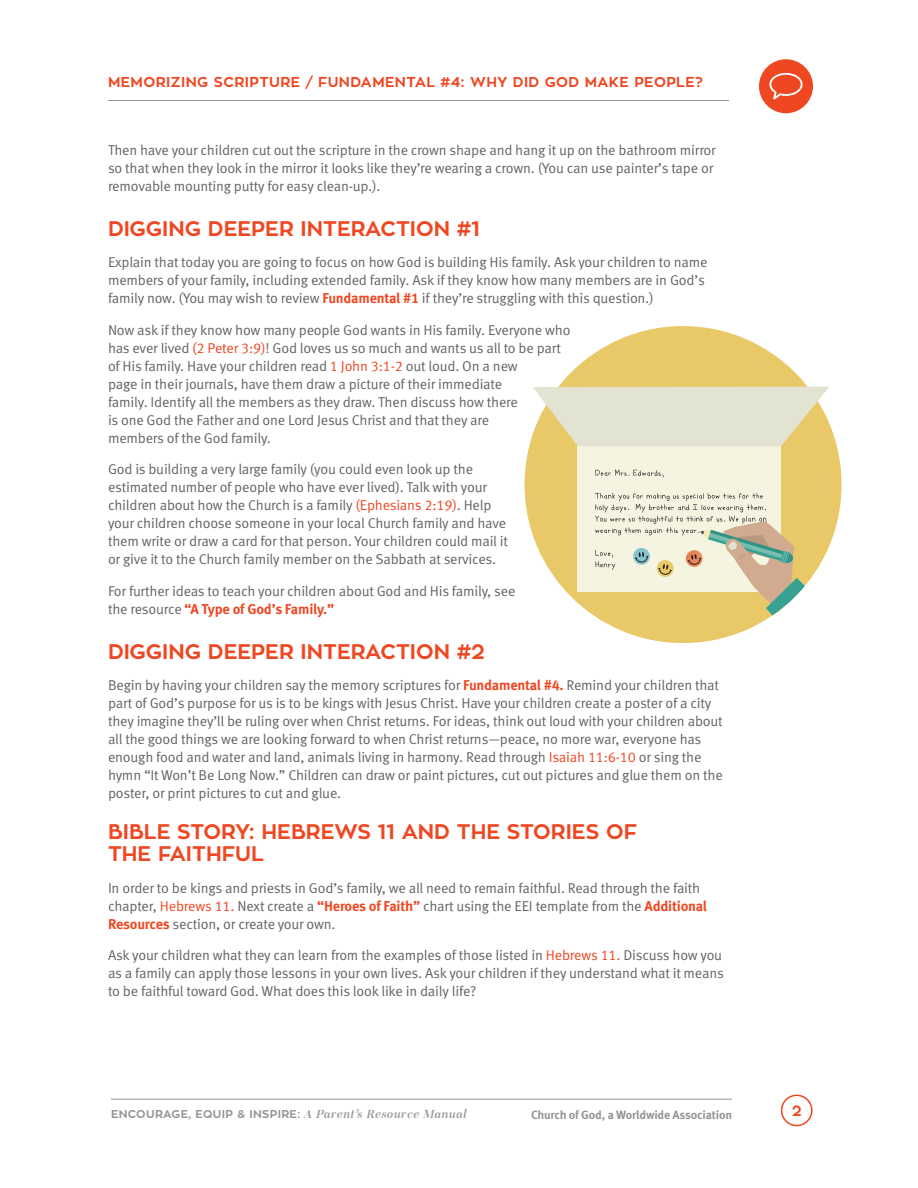
<style>
.page{position:relative;width:918px;height:1188px;background:#fff}
.page>*{position:absolute;margin:0;border:0;box-sizing:border-box;transform-origin:0 0}
.t1{font:700 21px "Zona Pro";color:#ef4722}
.t2{font:700 15px "Zona Pro";color:#ef4722}
.t3{font:14.25px/18px "Meta OT Norm";letter-spacing:-.015em;color:#636366}
.t4{font:700 14.25px "Zona Pro";letter-spacing:.03em;color:#ef4722}
.t5{font:700 12px "Meta OT";letter-spacing:-.015em;color:#939598}
.t6{font:700 11.25px "Zona Pro";letter-spacing:.03em;color:#939598}
.s1{font-family:"Meta OT";font-weight:700;color:#ef4722}
.s2{color:#ef4722}
.s3{font-family:"Chapaza Abigail";font-weight:400;font-style:italic;font-size:12px}
</style>
<div class="page">
<hr style="left:108px;top:100px;width:621px;height:1px;background:#939598">
<div style="left:759px;top:59px;width:54px;height:54px;background:#ef4722;border-radius:50%"></div>
<svg style="left:769px;top:72px;width:34px;height:28px"></svg>
<div style="left:781px;top:1095px;width:32px;height:31px;border:2px solid #ef4722;border-radius:50%"></div>
<hr style="left:111px;top:1099px;width:621px;height:1px;background:#939598">
<div style="left:525px;top:326px;width:317px;height:317px;background:#e9c868;border-radius:50%"></div>
<div style="left:578px;top:446px;width:203px;height:146px;background:#f4f4e0"></div>
<svg style="left:533px;top:387px;width:297px;height:59px"></svg>
<svg style="left:595px;top:470px;width:69px;height:7px"></svg>
<svg style="left:595px;top:493px;width:247px;height:150px"></svg>
<p class="t4" style="left:108px;top:72px;width:596px">MEMORIZING SCRIPTURE / FUNDAMENTAL #4: WHY DID GOD MAKE PEOPLE?</p>
<p class="t3" style="left:108px;top:141px;width:609px">Then have your children cut out the scripture in the crown shape and hang it up on the bathroom mirror so that when they look in the mirror it looks like they’re wearing a crown. (You can use painter’s tape or removable mounting putty for easy clean-up.).</p>
<p class="t1" style="left:108px;top:215px;width:374px">DIGGING DEEPER INTERACTION #1</p>
<p class="t3" style="left:108px;top:254px;width:601px">Explain that today you are going to focus on how God is building His family. Ask your children to name members of your family, including extended family. Ask if they know how many members are in God’s family now. (You may wish to review <span class="s1">Fundamental #1</span> if they’re struggling with this question.)</p>
<p class="t3" style="left:108px;top:321px;width:464px">Now ask if they know how many people God wants in His family. Everyone who has ever lived <span class="s2">(2 Peter 3:9)</span>! God loves us so much and wants us all to be part of His family. Have your children read <span class="s2">1 John 3:1-2</span> out loud. On a new<br>page in their journals, have them draw a picture of their immediate<br>family. Identify all the members as they draw. Then discuss how there<br>is one God the Father and one Lord Jesus Christ and that they are<br>members of the God family.</p>
<p class="t3" style="left:108px;top:461px;width:401px">God is building a very large family (you could even look up the estimated number of people who have ever lived). Talk with your children about how the Church is a family <span class="s2">(Ephesians 2:19)</span>. Help your children choose someone in your local Church family and have them write or draw a card for that person. Your children could mail it or give it to the Church family member on the Sabbath at services.</p>
<p class="t3" style="left:108px;top:582px;width:409px">For further ideas to teach your children about God and His family, see the resource <span class="s1">“A Type of God’s Family.”</span></p>
<p class="t1" style="left:108px;top:638px;width:378px">DIGGING DEEPER INTERACTION #2</p>
<p class="t3" style="left:108px;top:677px;width:616px">Begin by having your children say the memory scriptures for <span class="s1">Fundamental #4.</span> Remind your children that part of God’s purpose for us is to be kings with Jesus Christ. Have your children create a poster of a city they imagine they’ll be ruling over when Christ returns. For ideas, think out loud with your children about all the good things we are looking forward to when Christ returns—peace, no more war, everyone has enough food and water and land, animals living in harmony. Read through <span class="s2">Isaiah 11:6-10</span> or sing the hymn “It Won’t Be Long Now.” Children can draw or paint pictures, cut out pictures and glue them on the poster, or print pictures to cut and glue.</p>
<p class="t1" style="left:108px;top:818px;width:531px">BIBLE STORY: HEBREWS 11 AND THE STORIES OF</p>
<p class="t1" style="left:108px;top:840px;width:157px">THE FAITHFUL</p>
<p class="t3" style="left:108px;top:879px;width:601px">In order to be kings and priests in God’s family, we all need to remain faithful. Read through the faith chapter, <span class="s2">Hebrews 11.</span> Next create a <span class="s1">“Heroes of Faith”</span> chart using the EEI template from the <span class="s1">Additional<br>Resources</span> section, or create your own.</p>
<p class="t3" style="left:108px;top:947px;width:617px">Ask your children what they can learn from the examples of those listed in <span class="s2">Hebrews 11.</span> Discuss how you as a family can apply those lessons in your own lives. Ask your children if they understand what it means to be faithful toward God. What does this look like in daily life?</p>
<p class="t6" style="left:111px;top:1107px;width:357px">ENCOURAGE, EQUIP &amp; INSPIRE: <span class="s3">A Parent’s Resource Manual</span></p>
<p class="t5" style="left:531px;top:1107px;width:202px">Church of God, a Worldwide Association</p>
<p class="t2" style="left:792px;top:1101px;width:11px">2</p>
</div>
